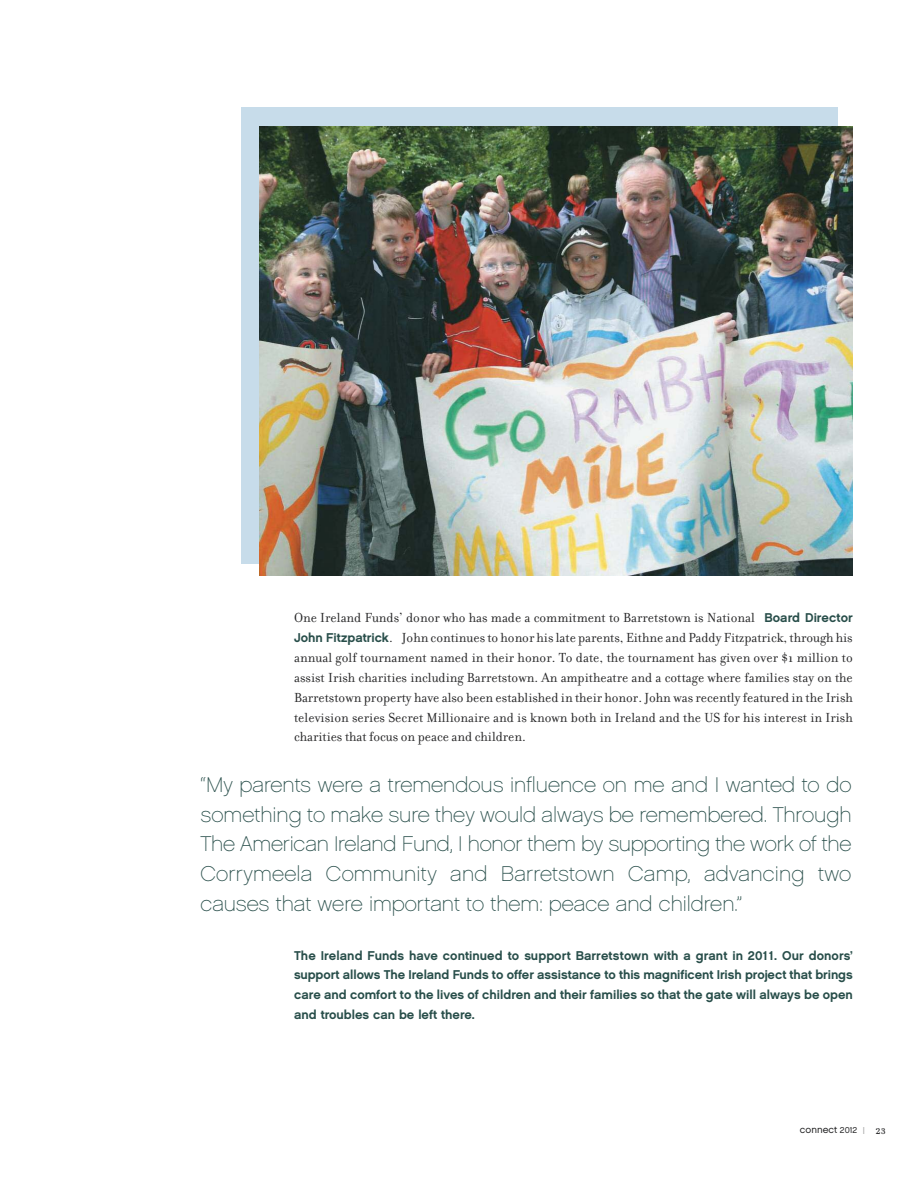
<style>
.page{position:relative;width:918px;height:1188px;background:#fff}
.page>*{position:absolute;margin:0;border:0;box-sizing:border-box;transform-origin:0 0}
.t1{font:21.3px/29.7px "Chalet Paris Nineteen Sixty";color:#284e4a;text-align:justify}
.t2{font:14.1px/19.8px "Filosofia";color:#242425;text-align:justify}
.t3{font:12.75px/19.8px "Chalet New York Nineteen Sixty";color:#284e4a;text-align:justify}
.t4{font:9.9px "Chalet London Nineteen Sixty";color:#242425}
.s1{font-family:"Chalet New York Nineteen Sixty";font-size:12.75px;color:#284e4a}
.s2{font-size:8.55px}
.s3{font-size:9.3px;color:#a9a9a9}
.s4{font-family:"Filosofia Small Caps";font-size:14.1px}
</style>
<div class="page">
<div style="left:241px;top:107px;width:596px;height:457px;background:#c7dcea"></div>
<img style="left:260px;top:126px;width:592px;height:450px">
<p class="t2" style="left:294px;top:610px;width:560px">One Ireland Funds’ donor who has made a commitment to Barretstown is National <span class="s1">Board Director John Fitzpatrick</span>. John continues to honor his late parents, Eithne and Paddy Fitzpatrick, through his annual golf tournament named in their honor. To date, the tournament has given over $1 million to assist Irish charities including Barretstown. An ampitheatre and a cottage where families stay on the Barretstown property have also been established in their honor. John was recently featured in the Irish television series Secret Millionaire and is known both in Ireland and the US for his interest in Irish charities that focus on peace and children.</p>
<p class="t1" style="left:201px;top:772px;width:652px">“My parents were a tremendous influence on me and I wanted to do something to make sure they would always be remembered. Through The American Ireland Fund, I honor them by supporting the work of the Corrymeela Community and Barretstown Camp, advancing two causes that were important to them: peace and children.”</p>
<p class="t3" style="left:294px;top:947px;width:560px">The Ireland Funds have continued to support Barretstown with a grant in 2011. Our donors’ support allows The Ireland Funds to offer assistance to this magnificent Irish project that brings care and comfort to the lives of children and their families so that the gate will always be open and troubles can be left there.</p>
<p class="t4" style="left:800px;top:1124px;width:87px">connect <span class="s2">2012</span> <span class="s3">|</span> <span class="s4">23</span></p>
</div>
